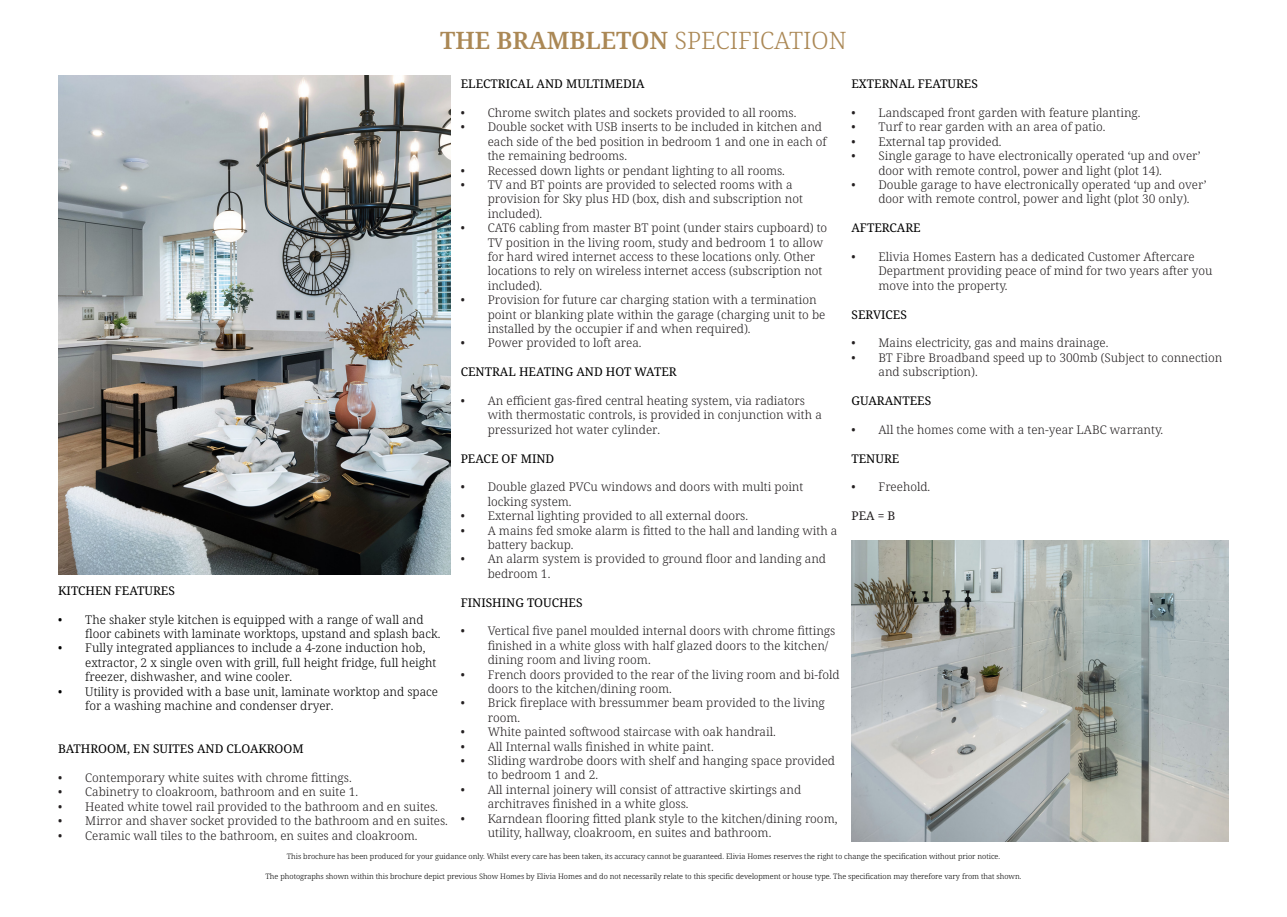
<style>
.page{position:relative;width:1287px;height:917px;background:#fff}
.page>*{position:absolute;margin:0;border:0;box-sizing:border-box;transform-origin:0 0}
.t1{font:600 24px "Noto Serif";color:#ab8855}
.t2{font:300 12px/14.4px "Noto Serif";color:#231f20}
.t3{font:300 12px/14.4px "Noto Serif";color:#000}
.t4{font:12px "Noto Serif";color:#000}
.t5{font:12px "Noto Serif";color:#231f20}
.t6{font:300 7.5px "Noto Serif";color:#000}
.s1{font-weight:300}
</style>
<div class="page">
<img style="left:58px;top:75px;width:393px;height:500px">
<img style="left:851px;top:540px;width:377px;height:302px">
<p class="t1" style="left:440px;top:24px;width:408px">THE BRAMBLETON <span class="s1">SPECIFICATION</span></p>
<p class="t4" style="left:58px;top:582px;width:118px">KITCHEN FEATURES</p>
<p class="t3" style="left:85px;top:612px;width:356px;text-indent:-27px">• The shaker style kitchen is equipped with a range of wall and floor cabinets with laminate worktops, upstand and splash back.</p>
<p class="t3" style="left:85px;top:641px;width:352px;text-indent:-27px">• Fully integrated appliances to include a 4-zone induction hob, extractor, 2 x single oven with grill, full height fridge, full height freezer, dishwasher, and wine cooler.</p>
<p class="t3" style="left:85px;top:684px;width:354px;text-indent:-27px">• Utility is provided with a base unit, laminate worktop and space for a washing machine and condenser dryer.</p>
<p class="t4" style="left:58px;top:741px;width:247px">BATHROOM, EN SUITES AND CLOAKROOM</p>
<p class="t2" style="left:58px;top:771px;width:295px">• Contemporary white suites with chrome fittings.</p>
<p class="t2" style="left:58px;top:785px;width:301px">• Cabinetry to cloakroom, bathroom and en suite 1.</p>
<p class="t2" style="left:58px;top:800px;width:381px">• Heated white towel rail provided to the bathroom and en suites.</p>
<p class="t2" style="left:58px;top:814px;width:391px">• Mirror and shaver socket provided to the bathroom and en suites.</p>
<p class="t2" style="left:58px;top:828px;width:361px">• Ceramic wall tiles to the bathroom, en suites and cloakroom.</p>
<p class="t4" style="left:460px;top:76px;width:185px">ELECTRICAL AND MULTIMEDIA</p>
<p class="t2" style="left:460px;top:106px;width:337px">• Chrome switch plates and sockets provided to all rooms.</p>
<p class="t2" style="left:487px;top:120px;width:340px;text-indent:-27px">• Double socket with USB inserts to be included in kitchen and each side of the bed position in bedroom 1 and one in each of the remaining bedrooms.</p>
<p class="t2" style="left:460px;top:163px;width:326px">• Recessed down lights or pendant lighting to all rooms.</p>
<p class="t2" style="left:487px;top:178px;width:317px;text-indent:-27px">• TV and BT points are provided to selected rooms with a provision for Sky plus HD (box, dish and subscription not included).</p>
<p class="t2" style="left:487px;top:221px;width:341px;text-indent:-27px">• CAT6 cabling from master BT point (under stairs cupboard) to TV position in the living room, study and bedroom 1 to allow for hard wired internet access to these locations only. Other locations to rely on wireless internet access (subscription not included).</p>
<p class="t2" style="left:487px;top:293px;width:339px;text-indent:-27px">• Provision for future car charging station with a termination point or blanking plate within the garage (charging unit to be installed by the occupier if and when required).</p>
<p class="t2" style="left:460px;top:336px;width:182px">• Power provided to loft area.</p>
<p class="t4" style="left:460px;top:364px;width:217px">CENTRAL HEATING AND HOT WATER</p>
<p class="t2" style="left:487px;top:394px;width:335px;text-indent:-27px">• An efficient gas-fired central heating system, via radiators with thermostatic controls, is provided in conjunction with a pressurized hot water cylinder.</p>
<p class="t4" style="left:460px;top:450px;width:95px">PEACE OF MIND</p>
<p class="t2" style="left:487px;top:480px;width:317px;text-indent:-27px">• Double glazed PVCu windows and doors with multi point locking system.</p>
<p class="t2" style="left:460px;top:509px;width:289px">• External lighting provided to all external doors.</p>
<p class="t2" style="left:487px;top:523px;width:351px;text-indent:-27px">• A mains fed smoke alarm is fitted to the hall and landing with a battery backup.</p>
<p class="t2" style="left:487px;top:552px;width:340px;text-indent:-27px">• An alarm system is provided to ground floor and landing and bedroom 1.</p>
<p class="t4" style="left:460px;top:594px;width:123px">FINISHING TOUCHES</p>
<p class="t2" style="left:487px;top:624px;width:349px;text-indent:-27px">• Vertical five panel moulded internal doors with chrome fittings finished in a white gloss with half glazed doors to the kitchen/ dining room and living room.</p>
<p class="t2" style="left:487px;top:667px;width:353px;text-indent:-27px">• French doors provided to the rear of the living room and bi-fold doors to the kitchen/dining room.</p>
<p class="t2" style="left:487px;top:696px;width:339px;text-indent:-27px">• Brick fireplace with bressummer beam provided to the living room.</p>
<p class="t2" style="left:460px;top:725px;width:316px">• White painted softwood staircase with oak handrail.</p>
<p class="t2" style="left:460px;top:739px;width:254px">• All Internal walls finished in white paint.</p>
<p class="t2" style="left:487px;top:754px;width:349px;text-indent:-27px">• Sliding wardrobe doors with shelf and hanging space provided to bedroom 1 and 2.</p>
<p class="t2" style="left:487px;top:783px;width:315px;text-indent:-27px">• All internal joinery will consist of attractive skirtings and architraves finished in a white gloss.</p>
<p class="t2" style="left:487px;top:811px;width:351px;text-indent:-27px">• Karndean flooring fitted plank style to the kitchen/dining room, utility, hallway, cloakroom, en suites and bathroom.</p>
<p class="t4" style="left:851px;top:76px;width:128px">EXTERNAL FEATURES</p>
<p class="t2" style="left:851px;top:106px;width:290px">• Landscaped front garden with feature planting.</p>
<p class="t2" style="left:851px;top:120px;width:255px">• Turf to rear garden with an area of patio.</p>
<p class="t2" style="left:851px;top:135px;width:151px">• External tap provided.</p>
<p class="t2" style="left:878px;top:149px;width:323px;text-indent:-27px">• Single garage to have electronically operated ‘up and over’ door with remote control, power and light (plot 14).</p>
<p class="t2" style="left:878px;top:178px;width:329px;text-indent:-27px">• Double garage to have electronically operated ‘up and over’ door with remote control, power and light (plot 30 only).</p>
<p class="t4" style="left:851px;top:220px;width:71px">AFTERCARE</p>
<p class="t2" style="left:878px;top:250px;width:335px;text-indent:-27px">• Elivia Homes Eastern has a dedicated Customer Aftercare<br>Department providing peace of mind for two years after you move into the property.</p>
<p class="t4" style="left:851px;top:306px;width:57px">SERVICES</p>
<p class="t2" style="left:851px;top:336px;width:258px">• Mains electricity, gas and mains drainage.</p>
<p class="t2" style="left:878px;top:351px;width:345px;text-indent:-27px">• BT Fibre Broadband speed up to 300mb (Subject to connection and subscription).</p>
<p class="t4" style="left:851px;top:392px;width:81px">GUARANTEES</p>
<p class="t2" style="left:851px;top:423px;width:313px">• All the homes come with a ten-year LABC warranty.</p>
<p class="t4" style="left:851px;top:450px;width:49px">TENURE</p>
<p class="t2" style="left:851px;top:480px;width:80px">• Freehold.</p>
<p class="t5" style="left:851px;top:508px;width:45px">PEA = B</p>
<p class="t6" style="left:287px;top:851px;width:714px">This brochure has been produced for your guidance only. Whilst every care has been taken, its accuracy cannot be guaranteed. Elivia Homes reserves the right to change the specification without prior notice.</p>
<p class="t6" style="left:265px;top:871px;width:757px">The photographs shown within this brochure depict previous Show Homes by Elivia Homes and do not necessarily relate to this specific development or house type. The specification may therefore vary from that shown.</p>
</div>
